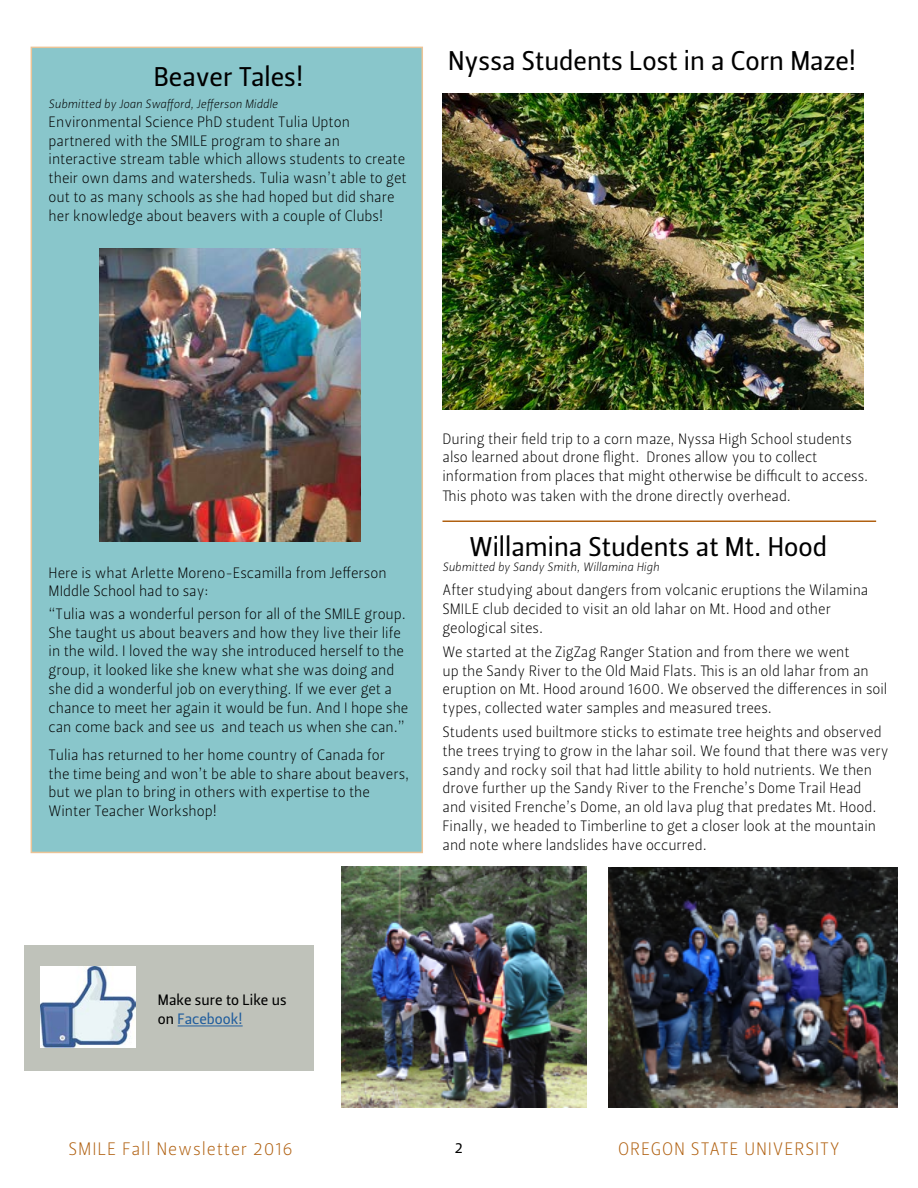
<style>
.page{position:relative;width:918px;height:1188px;background:#fff}
.page>*{position:absolute;margin:0;border:0;box-sizing:border-box;transform-origin:0 0}
.t1{font:27px "Leitura Sans Grot 2";color:#000}
.t2{font:18px "Leitura Sans Grot 1";letter-spacing:.05em;color:#b06010}
.t3{font:15px/18.8px "Leitura Sans Grot 1";color:#000}
.t4{font:15px/19.5px "Leitura Sans Grot 2";color:#000}
.t5{font:12px "Leitura Sans Italic 1";color:#000}
.s1{color:#215e9e}
</style>
<div class="page">
<img style="left:442px;top:93px;width:422px;height:316px">
<div style="left:31px;top:47px;width:392px;height:806px;background:#89c6cb;border:2px solid #ebc497"></div>
<img style="left:100px;top:249px;width:261px;height:292px">
<img style="left:341px;top:867px;width:245px;height:241px">
<hr style="left:442px;top:520px;width:434px;height:2px;background:#b06010">
<div style="left:24px;top:945px;width:290px;height:126px;background:#bfc2ba"></div>
<hr style="left:178px;top:1026px;width:65px;height:1px;background:#215e9e">
<img style="left:41px;top:966px;width:94px;height:81px">
<img style="left:609px;top:867px;width:288px;height:241px">
<h1 class="t1" style="left:154px;top:59px;width:151px">Beaver Tales!</h1>
<p class="t5" style="left:49px;top:96px;width:231px">Submitted by Joan Swafford, Jefferson Middle</p>
<p class="t3" style="left:49px;top:113px;width:360px">Environmental Science PhD student Tulia Upton partnered with the SMILE program to share an interactive stream table which allows students to create their own dams and watersheds. Tulia wasn’t able to get out to as many schools as she had hoped but did share her knowledge about beavers with a couple of Clubs!</p>
<h1 class="t1" style="left:448px;top:43px;width:410px">Nyssa Students Lost in a Corn Maze!</h1>
<p class="t3" style="left:49px;top:563px;width:340px">Here is what Arlette Moreno-Escamilla from Jefferson<br>MIddle School had to say:</p>
<p class="t3" style="left:49px;top:605px;width:361px">“Tulia was a wonderful person for all of the SMILE group.<br>She taught us about beavers and how they live their life in the wild. I loved the way she introduced herself to the group, it looked like she knew what she was doing and she did a wonderful job on everything. If we ever get a chance to meet her again it would be fun. And I hope she can come back and see us and teach us when she can.”</p>
<p class="t3" style="left:49px;top:746px;width:362px">Tulia has returned to her home country of Canada for the time being and won’t be able to share about beavers, but we plan to bring in others with expertise to the Winter Teacher Workshop!</p>
<p class="t3" style="left:442px;top:429px;width:427px">During their field trip to a corn maze, Nyssa High School students also learned about drone flight. Drones allow you to collect information from places that might otherwise be difficult to access.<br>This photo was taken with the drone directly overhead.</p>
<h1 class="t1" style="left:470px;top:529px;width:359px">Willamina Students at Mt. Hood</h1>
<p class="t5" style="left:442px;top:559px;width:218px">Submitted by Sandy Smith, Willamina High</p>
<p class="t3" style="left:442px;top:581px;width:427px">After studying about dangers from volcanic eruptions the Wilamina<br>SMILE club decided to visit an old lahar on Mt. Hood and other geological sites.</p>
<p class="t3" style="left:442px;top:643px;width:446px">We started at the ZigZag Ranger Station and from there we went<br>up the Sandy River to the Old Maid Flats. This is an old lahar from an eruption on Mt. Hood around 1600. We observed the differences in soil types, collected water samples and measured trees.</p>
<p class="t3" style="left:442px;top:723px;width:448px">Students used builtmore sticks to estimate tree heights and observed the trees trying to grow in the lahar soil. We found that there was very sandy and rocky soil that had little ability to hold nutrients. We then drove further up the Sandy River to the Frenche’s Dome Trail Head and visited Frenche’s Dome, an old lava plug that predates Mt. Hood.<br>Finally, we headed to Timberline to get a closer look at the mountain and note where landslides have occurred.</p>
<p class="t4" style="left:158px;top:990px;width:130px">Make sure to Like us on <span class="s1">Facebook!</span></p>
<p class="t2" style="left:68px;top:1137px;width:226px">SMILE Fall Newsletter 2016</p>
<p class="t4" style="left:455px;top:1138px;width:9px">2</p>
<p class="t2" style="left:618px;top:1137px;width:223px">OREGON STATE UNIVERSITY</p>
</div>
